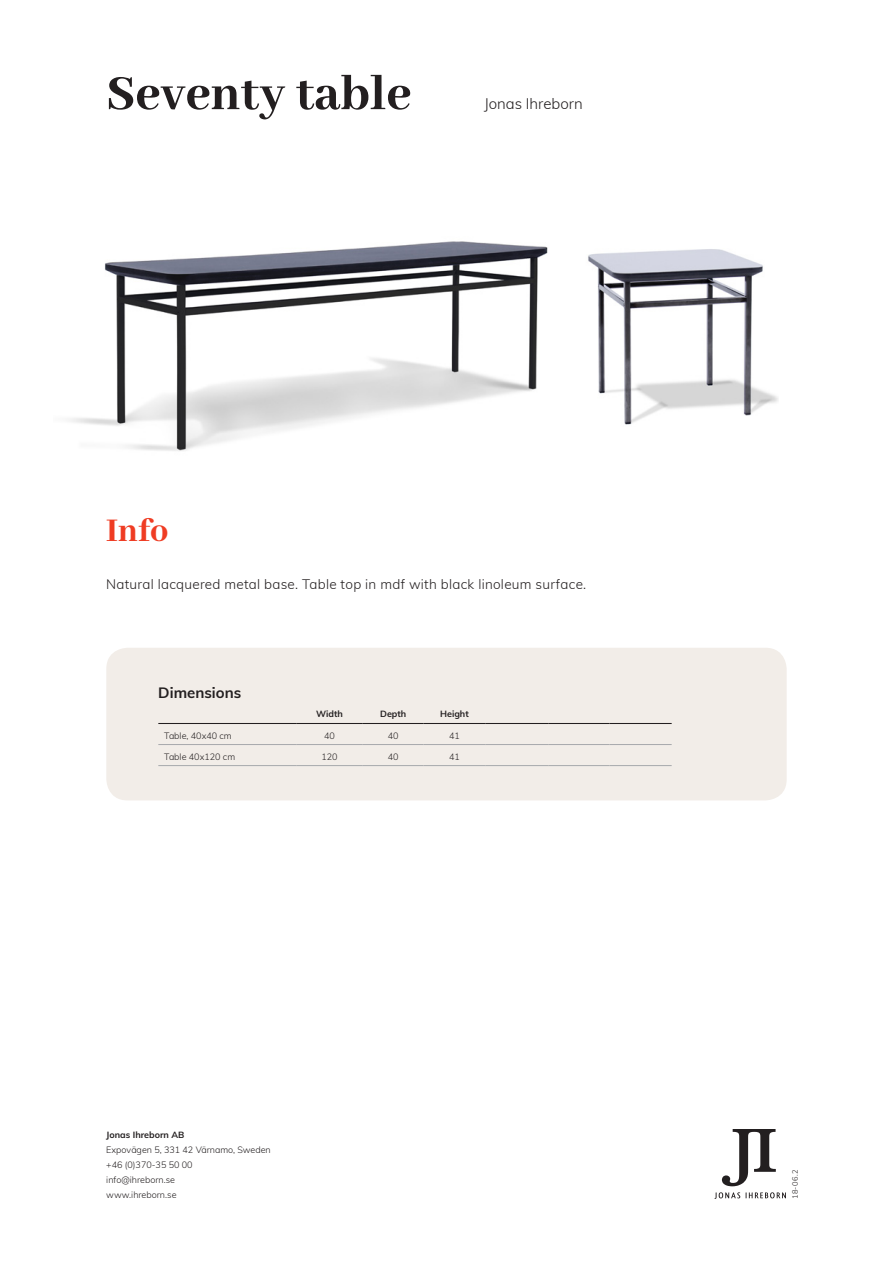
<style>
.page{position:relative;width:893px;height:1263px;background:#fff}
.page>*{position:absolute;margin:0;border:0;box-sizing:border-box;transform-origin:0 0}
.t1{font:800 54px "Abhaya Libre";color:#231f20}
.t2{font:800 36px "Abhaya Libre";color:#ef3c23}
.t3{font:300 15px "Muli";color:#231f20}
.t4{font:700 15px "Muli";color:#231f20}
.t5{font:300 13.5px "Muli";letter-spacing:.02em;color:#231f20}
.t6{font:300 9px "Muli";color:#231f20}
.t7{font:700 9px "Muli";color:#231f20}
.t8{font:300 7.5px "Muli";color:#231f20}
</style>
<div class="page">
<div style="left:106px;top:648px;width:681px;height:152px;background:#f2ede8;border-radius:21px"></div>
<svg style="left:714px;top:1192px;width:26px;height:7px"></svg>
<svg style="left:746px;top:1192px;width:40px;height:6px"></svg>
<svg style="left:722px;top:1129px;width:54px;height:57px"></svg>
<img style="left:69px;top:241px;width:479px;height:210px">
<hr style="left:158px;top:744px;width:138px;height:1px;background:#a7a9ac">
<hr style="left:296px;top:744px;width:67px;height:1px;background:#a7a9ac">
<hr style="left:363px;top:744px;width:61px;height:1px;background:#a7a9ac">
<hr style="left:424px;top:744px;width:61px;height:1px;background:#a7a9ac">
<hr style="left:485px;top:744px;width:63px;height:1px;background:#a7a9ac">
<hr style="left:548px;top:744px;width:61px;height:1px;background:#a7a9ac">
<hr style="left:609px;top:744px;width:63px;height:1px;background:#a7a9ac">
<hr style="left:158px;top:765px;width:138px;height:1px;background:#a7a9ac">
<hr style="left:296px;top:765px;width:67px;height:1px;background:#a7a9ac">
<hr style="left:363px;top:765px;width:61px;height:1px;background:#a7a9ac">
<hr style="left:424px;top:765px;width:61px;height:1px;background:#a7a9ac">
<hr style="left:485px;top:765px;width:63px;height:1px;background:#a7a9ac">
<hr style="left:548px;top:765px;width:61px;height:1px;background:#a7a9ac">
<hr style="left:609px;top:765px;width:63px;height:1px;background:#a7a9ac">
<hr style="left:158px;top:723px;width:138px;height:1px;background:#231f20">
<hr style="left:296px;top:723px;width:67px;height:1px;background:#231f20">
<hr style="left:363px;top:723px;width:61px;height:1px;background:#231f20">
<hr style="left:424px;top:723px;width:61px;height:1px;background:#231f20">
<hr style="left:485px;top:723px;width:63px;height:1px;background:#231f20">
<hr style="left:548px;top:723px;width:61px;height:1px;background:#231f20">
<hr style="left:609px;top:723px;width:63px;height:1px;background:#231f20">
<img style="left:588px;top:249px;width:190px;height:176px">
<p class="t1" style="left:106px;top:64px;width:307px">Seventy table</p>
<p class="t3" style="left:484px;top:93px;width:100px">Jonas Ihreborn</p>
<p class="t2" style="left:106px;top:510px;width:64px">Info</p>
<p class="t5" style="left:106px;top:574px;width:481px">Natural lacquered metal base. Table top in mdf with black linoleum surface.</p>
<p class="t4" style="left:158px;top:681px;width:84px">Dimensions</p>
<p class="t7" style="left:316px;top:708px;width:28px">Width</p>
<p class="t7" style="left:380px;top:708px;width:28px">Depth</p>
<p class="t7" style="left:440px;top:708px;width:30px">Height</p>
<p class="t6" style="left:164px;top:729px;width:69px">Table, 40x40 cm</p>
<p class="t6" style="left:324px;top:729px;width:12px">40</p>
<p class="t6" style="left:388px;top:729px;width:12px">40</p>
<p class="t6" style="left:449px;top:729px;width:12px">41</p>
<p class="t6" style="left:164px;top:750px;width:72px">Table 40x120 cm</p>
<p class="t6" style="left:321px;top:750px;width:18px">120</p>
<p class="t6" style="left:388px;top:750px;width:12px">40</p>
<p class="t6" style="left:449px;top:750px;width:12px">41</p>
<p class="t7" style="left:106px;top:1128px;width:80px">Jonas Ihreborn AB</p>
<p class="t6" style="left:106px;top:1143px;width:166px">Expovägen 5, 331 42 Värnamo, Sweden</p>
<p class="t6" style="left:106px;top:1158px;width:88px">+46 (0)370-35 50 00</p>
<p class="t6" style="left:106px;top:1173px;width:70px">info@ihreborn.se</p>
<p class="t6" style="left:106px;top:1188px;width:72px">www.ihreborn.se</p>
<p class="t8" style="left:790px;top:1199px;width:31px;rotate:-90deg">18-06.2</p>
</div>
